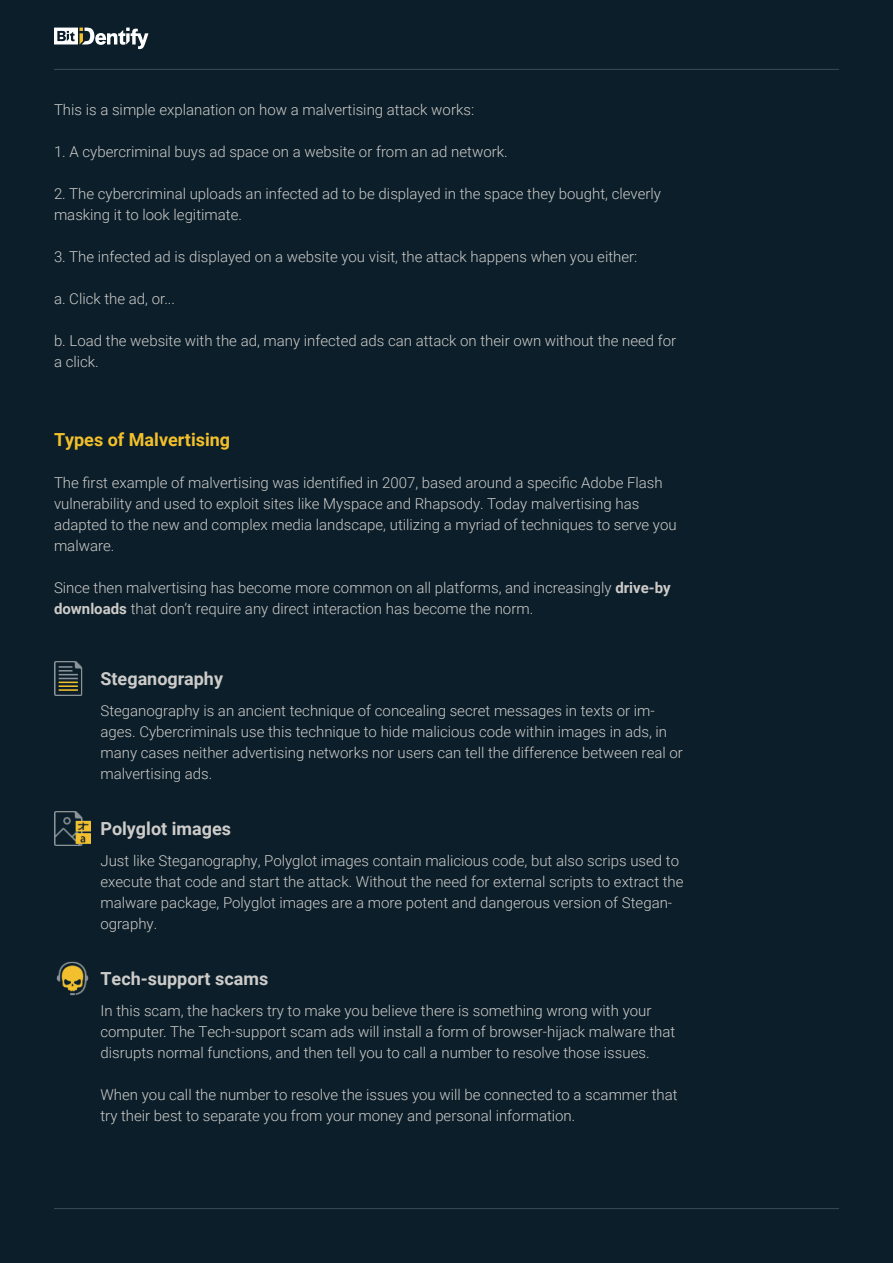
<style>
.page{position:relative;width:893px;height:1263px;background:#0b1e29}
.page>*{position:absolute;margin:0;border:0;box-sizing:border-box;transform-origin:0 0}
.t1{font:700 18px "Roboto";color:#ceccca}
.t2{font:700 18px "Roboto";color:#f3c02a}
.t3{font:300 15px/21px "Roboto";color:#ceccca}
.s1{font-weight:700}
</style>
<div class="page">
<svg style="left:54px;top:28px;width:94px;height:21px"></svg>
<hr style="left:54px;top:69px;width:785px;height:1px;background:#3c4c54">
<hr style="left:54px;top:1208px;width:785px;height:1px;background:#3c4c54">
<img style="left:54px;top:661px;width:29px;height:35px">
<img style="left:54px;top:811px;width:36px;height:35px">
<img style="left:56px;top:961px;width:33px;height:35px">
<p class="t3" style="left:54px;top:100px;width:422px">This is a simple explanation on how a malvertising attack works:</p>
<p class="t3" style="left:54px;top:142px;width:455px">1. A cybercriminal buys ad space on a website or from an ad network.</p>
<p class="t3" style="left:54px;top:184px;width:608px">2. The cybercriminal uploads an infected ad to be displayed in the space they bought, cleverly masking it to look legitimate.</p>
<p class="t3" style="left:54px;top:247px;width:585px">3. The infected ad is displayed on a website you visit, the attack happens when you either:</p>
<p class="t3" style="left:54px;top:289px;width:123px">a. Click the ad, or...</p>
<p class="t3" style="left:54px;top:331px;width:624px">b. Load the website with the ad, many infected ads can attack on their own without the need for a click.</p>
<p class="t2" style="left:54px;top:433px;width:178px">Types of Malvertising</p>
<p class="t3" style="left:54px;top:472px;width:624px">The first example of malvertising was identified in 2007, based around a specific Adobe Flash vulnerability and used to exploit sites like Myspace and Rhapsody. Today malvertising has adapted to the new and complex media landscape, utilizing a myriad of techniques to serve you malware.</p>
<p class="t3" style="left:54px;top:579px;width:618px">Since then malvertising has become more common on all platforms, and increasingly <span class="s1">drive-by downloads</span> that don’t require any direct interaction has become the norm.</p>
<p class="t1" style="left:100px;top:671px;width:124px">Steganography</p>
<p class="t3" style="left:100px;top:702px;width:584px">Steganography is an ancient technique of concealing secret messages in texts or im&shy;ages. Cybercriminals use this technique to hide malicious code within images in ads, in many cases neither advertising networks nor users can tell the difference between real or malvertising ads.</p>
<p class="t1" style="left:100px;top:821px;width:132px">Polyglot images</p>
<p class="t3" style="left:100px;top:851px;width:585px">Just like Steganography, Polyglot images contain malicious code, but also scrips used to execute that code and start the attack. Without the need for external scripts to extract the malware package, Polyglot images are a more potent and dangerous version of Stegan&shy;ography.</p>
<p class="t1" style="left:100px;top:971px;width:169px">Tech-support scams</p>
<p class="t3" style="left:100px;top:1001px;width:576px">In this scam, the hackers try to make you believe there is something wrong with your computer. The Tech-support scam ads will install a form of browser-hijack malware that disrupts normal functions, and then tell you to call a number to resolve those issues.</p>
<p class="t3" style="left:100px;top:1085px;width:579px">When you call the number to resolve the issues you will be connected to a scammer that try their best to separate you from your money and personal information.</p>
</div>
